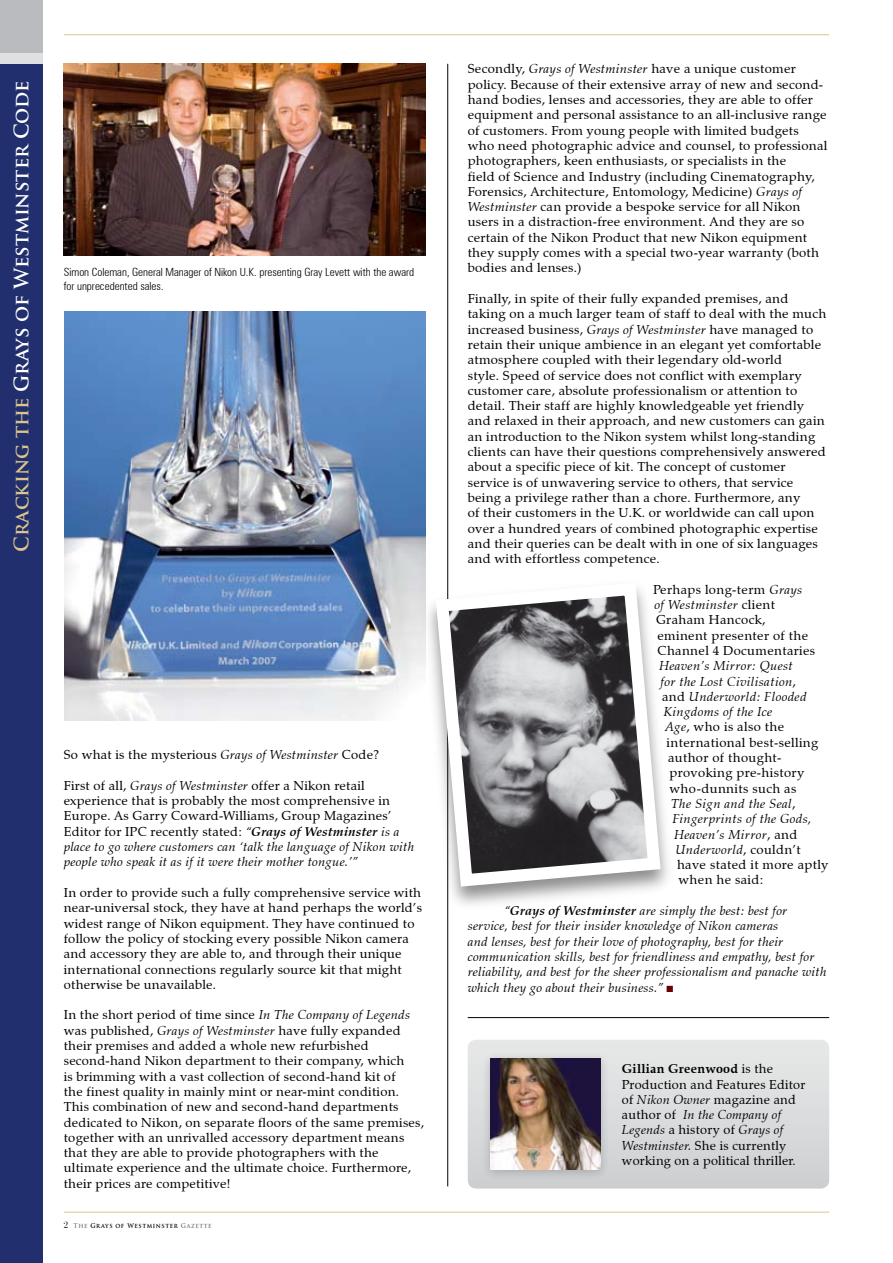
<style>
.page{position:relative;width:893px;height:1263px;background:#fff}
.page>*{position:absolute;margin:0;border:0;box-sizing:border-box;transform-origin:0 0}
.t1{font:700 19.5px "Trajan Pro";color:#fff}
.t2{font:12.75px/15.3px "Zapf Calligraphic 801 BT";letter-spacing:.02em;color:#000}
.t3{font:italic 12.75px/15.3px "Zapf Calligraphic 801 BT";letter-spacing:.02em;color:#000}
.t4{font:300 condensed 11.25px/13.5px "Zurich BT";color:#000}
.t5{font:700 6.45px "Trajan Pro";letter-spacing:.1em;color:#000;scale:.93 1}
.s1{color:#dbc58c}
.s2{font-style:italic}
.s3{font-weight:700;font-style:italic}
.s4{color:#747378}
.s5{font-style:normal}
.s6{font-weight:700}
</style>
<div class="page">
<hr style="left:64px;top:1212px;width:765px;height:1px;background:#dbc58c">
<hr style="left:64px;top:34px;width:765px;height:1px;background:#dbc58c">
<hr style="left:447px;top:64px;width:1px;height:1122px;background:#000">
<div style="left:0;top:0;width:43px;height:1263px;background:#212f6e"></div>
<div style="left:0;top:0;width:43px;height:64px;background:#b9bbbe"></div>
<div style="left:0;top:53px;width:43px;height:11px;background:#dee0e2"></div>
<img style="left:64px;top:64px;width:361px;height:192px">
<div style="left:421px;top:579px;width:255px;height:332px;background:#000;opacity:.45"></div>
<svg style="left:429px;top:576px;width:238px;height:317px"></svg>
<img style="left:65px;top:312px;width:360px;height:408px">
<div style="left:480px;top:1051px;width:132px;height:132px;background:#000;opacity:.2"></div>
<img style="left:490px;top:1059px;width:111px;height:110px">
<hr style="left:468px;top:1017px;width:361px;height:1px;background:#000">
<h1 class="t1" style="left:9px;top:552px;width:472px;rotate:-90deg"><span class="s1">Cracking the</span> Grays of Westminster Code</h1>
<p class="t4" style="left:64px;top:266px;width:352px">Simon Coleman, General Manager of Nikon U.K. presenting Gray Levett with the award for unprecedented sales.</p>
<p class="t2" style="left:64px;top:747px;width:317px">So what is the mysterious <span class="s2">Grays of Westminster</span> Code?</p>
<p class="t2" style="left:64px;top:778px;width:352px">First of all, <span class="s2">Grays of Westminster</span> offer a Nikon retail experience that is probably the most comprehensive in Europe. As Garry Coward-Williams, Group Magazines’ Editor for IPC recently stated: <span class="s2">“</span><span class="s3">Grays of Westminster</span> <span class="s2">is a place to go where customers can ‘talk the language of Nikon with people who speak it as if it were their mother tongue.’”</span></p>
<p class="t2" style="left:64px;top:885px;width:360px">In order to provide such a fully comprehensive service with near-universal stock, they have at hand perhaps the world’s widest range of Nikon equipment. They have continued to follow the policy of stocking every possible Nikon camera and accessory they are able to, and through their unique international connections regularly source kit that might otherwise be unavailable.</p>
<p class="t2" style="left:64px;top:1007px;width:362px">In the short period of time since <span class="s2">In The Company of Legends </span>was published, <span class="s2">Grays of Westminster</span> have fully expanded their premises and added a whole new refurbished second-hand Nikon department to their company, which<br>is brimming with a vast collection of second-hand kit of<br>the finest quality in mainly mint or near-mint condition.<br>This combination of new and second-hand departments dedicated to Nikon, on separate floors of the same premises, together with an unrivalled accessory department means that they are able to provide photographers with the ultimate experience and the ultimate choice. Furthermore, their prices are competitive!</p>
<p class="t5" style="left:74px;top:1222px;width:150px"><span class="s4">The</span> Grays of Westminster <span class="s4">Gazette</span></p>
<p class="t2" style="left:468px;top:61px;width:361px">Secondly, <span class="s2">Grays of Westminster</span> have a unique customer policy. Because of their extensive array of new and second&shy;hand bodies, lenses and accessories, they are able to offer equipment and personal assistance to an all-inclusive range of customers. From young people with limited budgets who need photographic advice and counsel, to professional photographers, keen enthusiasts, or specialists in the<br>field of Science and Industry (including Cinematography, Forensics, Architecture, Entomology, Medicine) <span class="s2">Grays of Westminster</span> can provide a bespoke service for all Nikon users in a distraction-free environment. And they are so certain of the Nikon Product that new Nikon equipment they supply comes with a special two-year warranty (both bodies and lenses.)</p>
<p class="t2" style="left:468px;top:291px;width:360px">Finally, in spite of their fully expanded premises, and taking on a much larger team of staff to deal with the much increased business, <span class="s2">Grays of Westminster</span> have managed to retain their unique ambience in an elegant yet comfortable atmosphere coupled with their legendary old-world<br>style. Speed of service does not conflict with exemplary customer care, absolute professionalism or attention to detail. Their staff are highly knowledgeable yet friendly and relaxed in their approach, and new customers can gain an introduction to the Nikon system whilst long-standing clients can have their questions comprehensively answered about a specific piece of kit. The concept of customer service is of unwavering service to others, that service being a privilege rather than a chore. Furthermore, any<br>of their customers in the U.K. or worldwide can call upon over a hundred years of combined photographic expertise and their queries can be dealt with in one of six languages and with effortless competence.</p>
<p class="t2" style="left:653px;top:582px;width:164px">Perhaps long-term <span class="s2">Grays<br>of Westminster</span> client<br>Graham Hancock, eminent presenter of the<br>Channel 4 Documentaries</p>
<p class="t3" style="left:659px;top:658px;width:135px">Heaven’s Mirror: Quest</p>
<p class="t3" style="left:660px;top:673px;width:137px">for the Lost Civilisation<span class="s5">,</span></p>
<p class="t3" style="left:662px;top:689px;width:146px"><span class="s5">and</span> Underworld: Flooded</p>
<p class="t3" style="left:663px;top:704px;width:110px">Kingdoms of the Ice</p>
<p class="t2" style="left:665px;top:719px;width:121px"><span class="s2">Age</span>, who is also the</p>
<p class="t2" style="left:666px;top:735px;width:153px">international best-selling</p>
<p class="t2" style="left:668px;top:750px;width:115px">author of thought-</p>
<p class="t2" style="left:669px;top:765px;width:136px">provoking pre-history</p>
<p class="t2" style="left:669px;top:781px;width:128px">who-dunnits such as</p>
<p class="t3" style="left:671px;top:796px;width:126px">The Sign and the Seal<span class="s5">,</span></p>
<p class="t3" style="left:672px;top:811px;width:140px">Fingerprints of the Gods,</p>
<p class="t3" style="left:674px;top:826px;width:125px">Heaven’s Mirror<span class="s5">, and</span></p>
<p class="t3" style="left:675px;top:842px;width:127px">Underworld<span class="s5">, couldn’t</span></p>
<p class="t2" style="left:677px;top:857px;width:153px">have stated it more aptly</p>
<p class="t2" style="left:678px;top:872px;width:86px">when he said:</p>
<p class="t3" style="left:468px;top:903px;width:360px;text-indent:37px">“<span class="s6">Grays of Westminster</span> are simply the best: best for service, best for their insider knowledge of Nikon cameras<br>and lenses, best for their love of photography, best for their communication skills, best for friendliness and empathy, best for reliability, and best for the sheer professionalism and panache with which they go about their business.”</p>
<p class="t2" style="left:622px;top:1061px;width:185px"><span class="s6">Gillian Greenwood</span> is the<br>Production and Features Editor of <span class="s2">Nikon Owner</span> magazine and author of <span class="s2">In the Company of<br>Legends</span> a history of <span class="s2">Grays of<br>Westminster.</span> She is currently working on a political thriller.</p>
</div>
